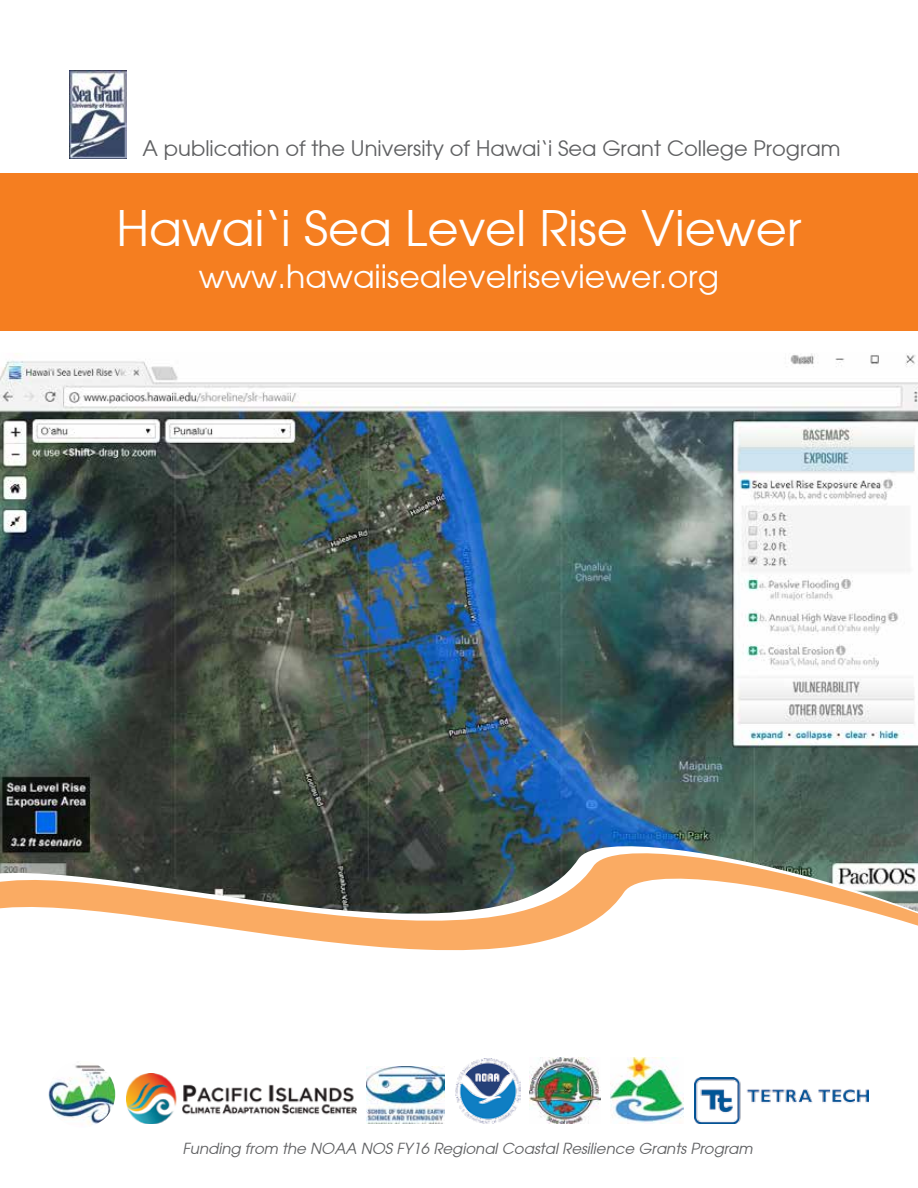
<style>
.page{position:relative;width:918px;height:1188px;background:#fff}
.page>*{position:absolute;margin:0;border:0;box-sizing:border-box;transform-origin:0 0}
.t1{font:48px "Hawn Avant";color:#fff}
.t2{font:31.5px "Hawn Avant";color:#fff}
.t3{font:21px "Hawn Avant";color:#5f6062}
.t4{font:italic 15px "Hawn Avant";color:#5f6062}
</style>
<div class="page">
<img style="left:0;top:353px;width:918px;height:442px">
<div style="left:0;top:173px;width:918px;height:157px;background:#f57e20"></div>
<img style="left:0;top:795px;width:918px;height:7px">
<svg style="left:0;top:802px;width:918px;height:22px"></svg>
<svg style="left:0;top:824px;width:918px;height:300px"></svg>
<img style="left:69px;top:70px;width:57px;height:88px">
<img style="left:694px;top:1078px;width:175px;height:46px">
<img style="left:367px;top:1066px;width:77px;height:57px">
<img style="left:610px;top:1058px;width:74px;height:66px">
<img style="left:530px;top:1058px;width:71px;height:66px">
<img style="left:455px;top:1058px;width:65px;height:66px">
<img style="left:49px;top:1061px;width:66px;height:67px;border-radius:33px">
<img style="left:126px;top:1074px;width:231px;height:49px">
<h3 class="t3" style="left:143px;top:135px;width:699px">A publication of the University of Hawai‘i Sea Grant College Program</h3>
<h1 class="t1" style="left:117px;top:198px;width:686px">Hawai‘i Sea Level Rise Viewer</h1>
<h2 class="t2" style="left:199px;top:256px;width:522px">www.hawaiisealevelriseviewer.org</h2>
<p class="t4" style="left:183px;top:1139px;width:571px">Funding from the NOAA NOS FY16 Regional Coastal Resilience Grants Program</p>
</div>
